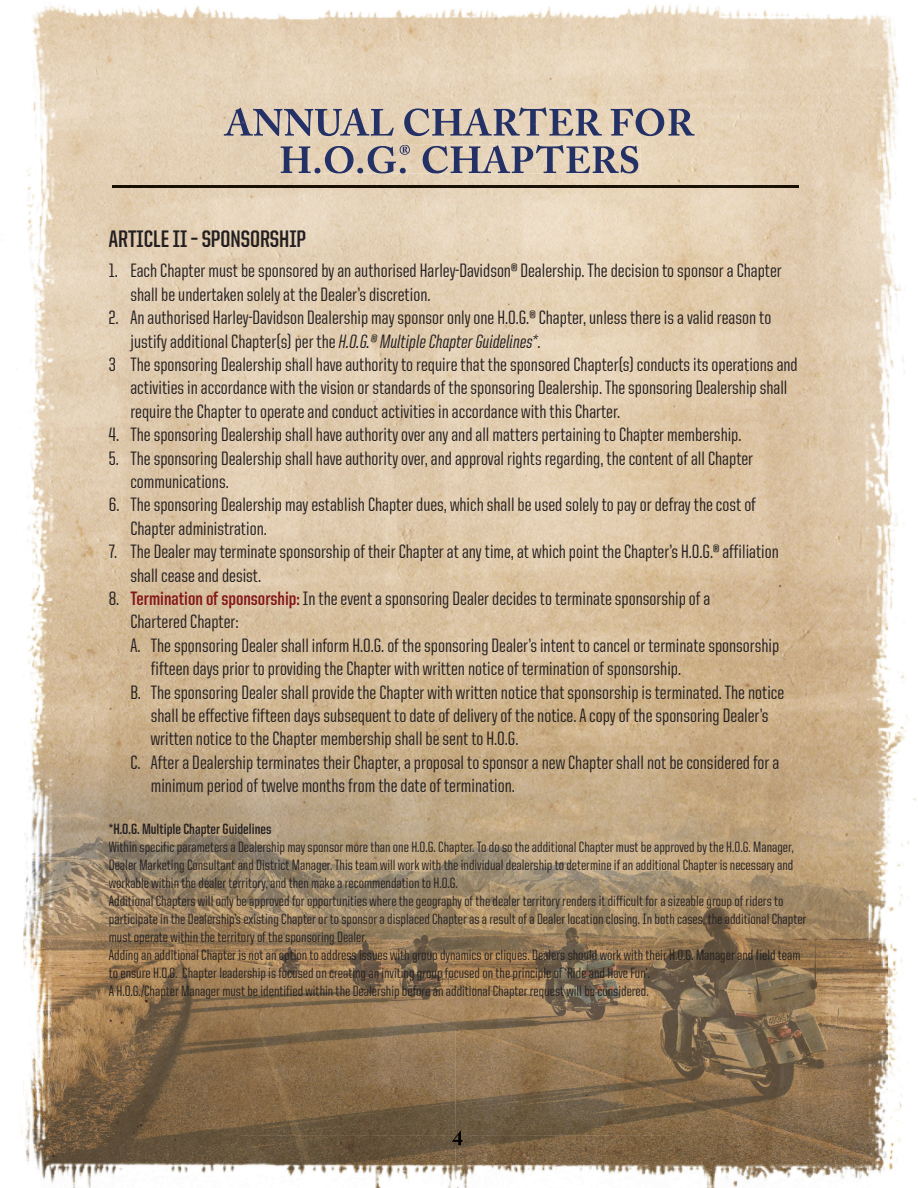
<style>
.page{position:relative;width:918px;height:1188px;background:#fff}
.page>*{position:absolute;margin:0;border:0;box-sizing:border-box;transform-origin:0 0}
.t1{font:700 24px "United Sans Cond";color:#231f20}
.t2{font:500 19.5px/23.4px "United Sans Cond";color:#231f20}
.t3{font:500 15px/18px "United Sans Cond";color:#231f20}
.t4{font:700 15px "United Sans Cond";color:#231f20}
.s1{font-family:"United Italic Cond"}
.s2{font-weight:700;color:#831517}
</style>
<div class="page">
<img style="left:16px;top:4px;width:889px;height:405px">
<img style="left:887px;top:409px;width:29px;height:761px">
<img style="left:224px;top:107px;width:471px;height:29px">
<img style="left:280px;top:145px;width:360px;height:29px">
<svg style="left:400px;top:145px;width:10px;height:29px"></svg>
<img style="left:112px;top:186px;width:687px;height:1px">
<img style="left:24px;top:395px;width:863px;height:793px">
<img style="left:452px;top:1131px;width:11px;height:14px">
<p class="t1" style="left:109px;top:227px;width:199px">ARTICLE II – SPONSORSHIP</p>
<p class="t2" style="left:130px;top:259px;width:653px;text-indent:-22px">1. Each Chapter must be sponsored by an authorised Harley-Davidson® Dealership. The decision to sponsor a Chapter shall be undertaken solely at the Dealer’s discretion.</p>
<p class="t2" style="left:109px;top:306px;width:664px">2. An authorised Harley-Davidson Dealership may sponsor only one H.O.G.® Chapter, unless there is a valid reason to</p>
<p class="t2" style="left:130px;top:329px;width:412px">justify additional Chapter(s) per the <span class="s1">H.O.G.® Multiple Chapter Guidelines*</span>.</p>
<p class="t2" style="left:109px;top:353px;width:690px">3 The sponsoring Dealership shall have authority to require that the sponsored Chapter(s) conducts its operations and</p>
<p class="t2" style="left:130px;top:376px;width:659px">activities in accordance with the vision or standards of the sponsoring Dealership. The sponsoring Dealership shall</p>
<p class="t2" style="left:130px;top:399px;width:491px">require the Chapter to operate and conduct activities in accordance with this Charter.</p>
<p class="t2" style="left:109px;top:423px;width:634px">4. The sponsoring Dealership shall have authority over any and all matters pertaining to Chapter membership.</p>
<p class="t2" style="left:130px;top:446px;width:624px;text-indent:-22px">5. The sponsoring Dealership shall have authority over, and approval rights regarding, the content of all Chapter communications.</p>
<p class="t2" style="left:130px;top:493px;width:627px;text-indent:-22px">6. The sponsoring Dealership may establish Chapter dues, which shall be used solely to pay or defray the cost of<br>Chapter administration.</p>
<p class="t2" style="left:130px;top:540px;width:650px;text-indent:-22px">7. The Dealer may terminate sponsorship of their Chapter at any time, at which point the Chapter’s H.O.G.® affiliation shall cease and desist.</p>
<p class="t2" style="left:109px;top:587px;width:603px">8. <span class="s2">Termination of sponsorship:</span> In the event a sponsoring Dealer decides to terminate sponsorship of a</p>
<p class="t2" style="left:130px;top:610px;width:110px">Chartered Chapter:</p>
<p class="t2" style="left:130px;top:633px;width:650px">A. The sponsoring Dealer shall inform H.O.G. of the sponsoring Dealer’s intent to cancel or terminate sponsorship</p>
<p class="t2" style="left:151px;top:657px;width:532px">fifteen days prior to providing the Chapter with written notice of termination of sponsorship.</p>
<p class="t2" style="left:130px;top:680px;width:655px">B. The sponsoring Dealer shall provide the Chapter with written notice that sponsorship is terminated. The notice</p>
<p class="t2" style="left:151px;top:704px;width:619px">shall be effective fifteen days subsequent to date of delivery of the notice. A copy of the sponsoring Dealer’s</p>
<p class="t2" style="left:151px;top:727px;width:369px">written notice to the Chapter membership shall be sent to H.O.G.</p>
<p class="t2" style="left:130px;top:750px;width:650px">C. After a Dealership terminates their Chapter, a proposal to sponsor a new Chapter shall not be considered for a</p>
<p class="t2" style="left:151px;top:774px;width:366px">minimum period of twelve months from the date of termination.</p>
<p class="t4" style="left:109px;top:821px;width:164px">*H.O.G. Multiple Chapter Guidelines</p>
<p class="t3" style="left:109px;top:837px;width:699px">Within specific parameters a Dealership may sponsor more than one H.O.G. Chapter. To do so the additional Chapter must be approved by the H.O.G. Manager, Dealer Marketing Consultant and District Manager. This team will work with the individual dealership to determine if an additional Chapter is necessary and workable within the dealer territory, and then make a recommendation to H.O.G.<br>Additional Chapters will only be approved for opportunities where the geography of the dealer territory renders it difficult for a sizeable group of riders to participate in the Dealership’s existing Chapter or to sponsor a displaced Chapter as a result of a Dealer location closing. In both cases, the additional Chapter must operate within the territory of the sponsoring Dealer.<br>Adding an additional Chapter is not an option to address issues with group dynamics or cliques. Dealers should work with their H.O.G. Manager and field team to ensure H.O.G. Chapter leadership is focused on creating an inviting group focused on the principle of ‘Ride and Have Fun’.<br>A H.O.G./Chapter Manager must be identified within the Dealership before an additional Chapter request will be considered.</p>
</div>
